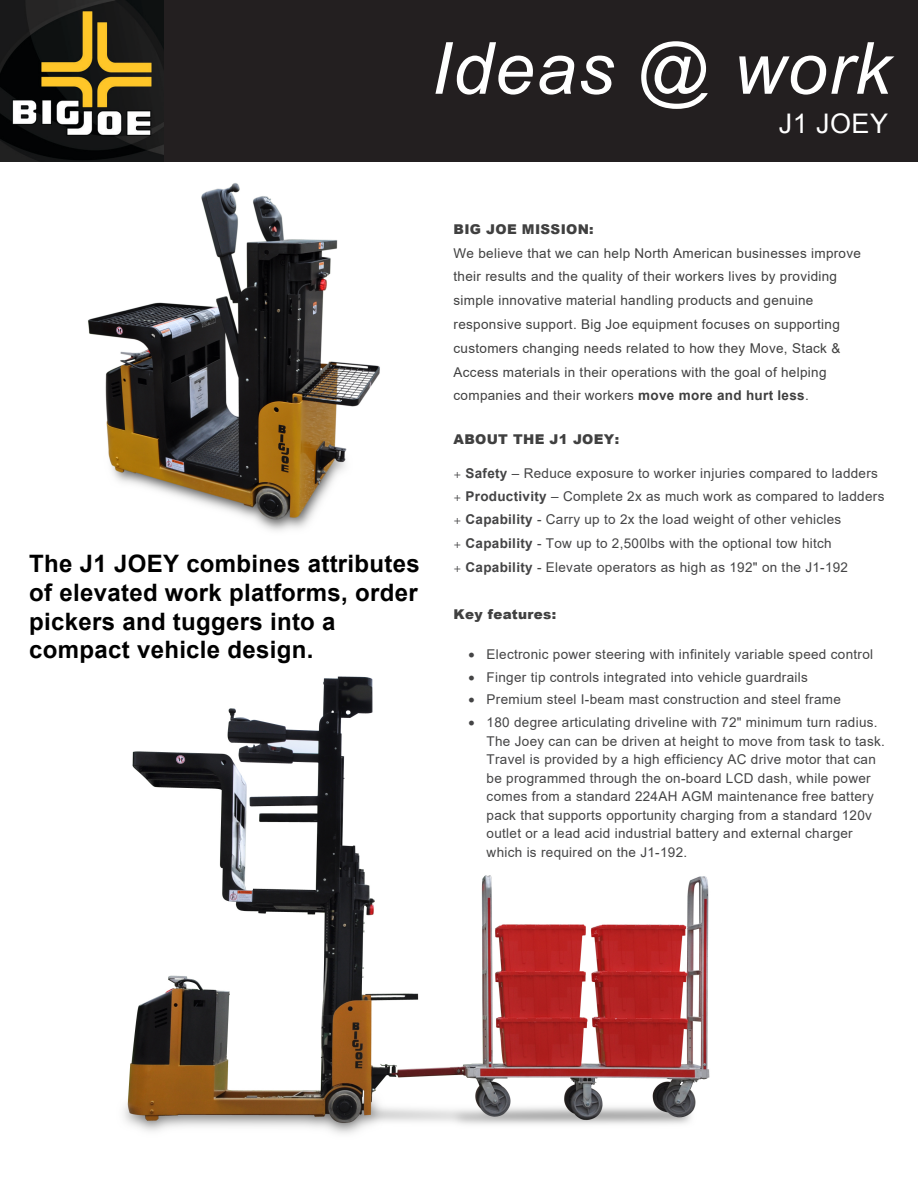
<style>
.page{position:relative;width:918px;height:1188px;background:#fff}
.page>*{position:absolute;margin:0;border:0;box-sizing:border-box;transform-origin:0 0}
.t1{font:italic 72px "Arial";letter-spacing:.025em;color:#fff}
.t2{font:27px "Arial";letter-spacing:.015em;color:#fff}
.t3{font:700 24px/28.8px "Arial";letter-spacing:.01em;color:#000}
.t4{font:13.5px/18.5px "Arial";letter-spacing:.02em;color:#444445}
.t5{font:13.5px/23.9px "Arial";letter-spacing:.02em;color:#404040}
.t6{font:900 13.5px "Arial";letter-spacing:.02em;color:#404040}
.s1{font-weight:900}
.s2{font-weight:700}
.s3{font-family:"Helvetica";font-weight:300;font-size:12px}
</style>
<div class="page">
<img style="left:124px;top:676px;width:586px;height:458px">
<img style="left:88px;top:183px;width:292px;height:348px">
<div style="left:0;top:0;width:918px;height:162px;background:#231f20"></div>
<img style="left:0;top:0;width:163px;height:162px">
<p class="t1" style="left:431px;top:22px;width:461px">Ideas @ work</p>
<p class="t2" style="left:779px;top:106px;width:111px">J1 JOEY</p>
<h3 class="t3" style="left:29px;top:549px;width:392px">The J1 JOEY combines attributes of elevated work platforms, order pickers and tuggers into a compact vehicle design.</h3>
<p class="t5" style="left:454px;top:217px;width:409px"><span class="s1">BIG JOE MISSION:<br></span>We believe that we can help North American businesses improve their results and the quality of their workers lives by providing simple innovative material handling products and genuine responsive support. Big Joe equipment focuses on supporting customers changing needs related to how they Move, Stack &amp; Access materials in their operations with the goal of helping companies and their workers <span class="s2">move more and hurt less</span>.</p>
<p class="t6" style="left:454px;top:430px;width:167px">ABOUT THE J1 JOEY:</p>
<p class="t4" style="left:454px;top:461px;width:432px;line-height:23.4px"><span class="s3">+</span> <span class="s2">Safety</span> – Reduce exposure to worker injuries compared to ladders <span class="s3">+</span> <span class="s2">Productivity</span> – Complete 2x as much work as compared to ladders <span class="s3">+</span> <span class="s2">Capability</span> - Carry up to 2x the load weight of other vehicles<br><span class="s3">+</span> <span class="s2">Capability</span> - Tow up to 2,500lbs with the optional tow hitch<br><span class="s3">+</span> <span class="s2">Capability</span> - Elevate operators as high as 192" on the J1-192</p>
<p class="t6" style="left:454px;top:604px;width:104px">Key features:</p>
<p class="t4" style="left:469px;top:645px;width:406px">• Electronic power steering with infinitely variable speed control</p>
<p class="t4" style="left:469px;top:667px;width:341px">• Finger tip controls integrated into vehicle guardrails</p>
<p class="t4" style="left:469px;top:690px;width:374px">• Premium steel I-beam mast construction and steel frame</p>
<p class="t4" style="left:487px;top:713px;width:400px;text-indent:-18px">• 180 degree articulating driveline with 72" minimum turn radius.<br>The Joey can can be driven at height to move from task to task.<br>Travel is provided by a high efficiency AC drive motor that can be programmed through the on-board LCD dash, while power comes from a standard 224AH AGM maintenance free battery pack that supports opportunity charging from a standard 120v outlet or a lead acid industrial battery and external charger which is required on the J1-192.</p>
</div>
